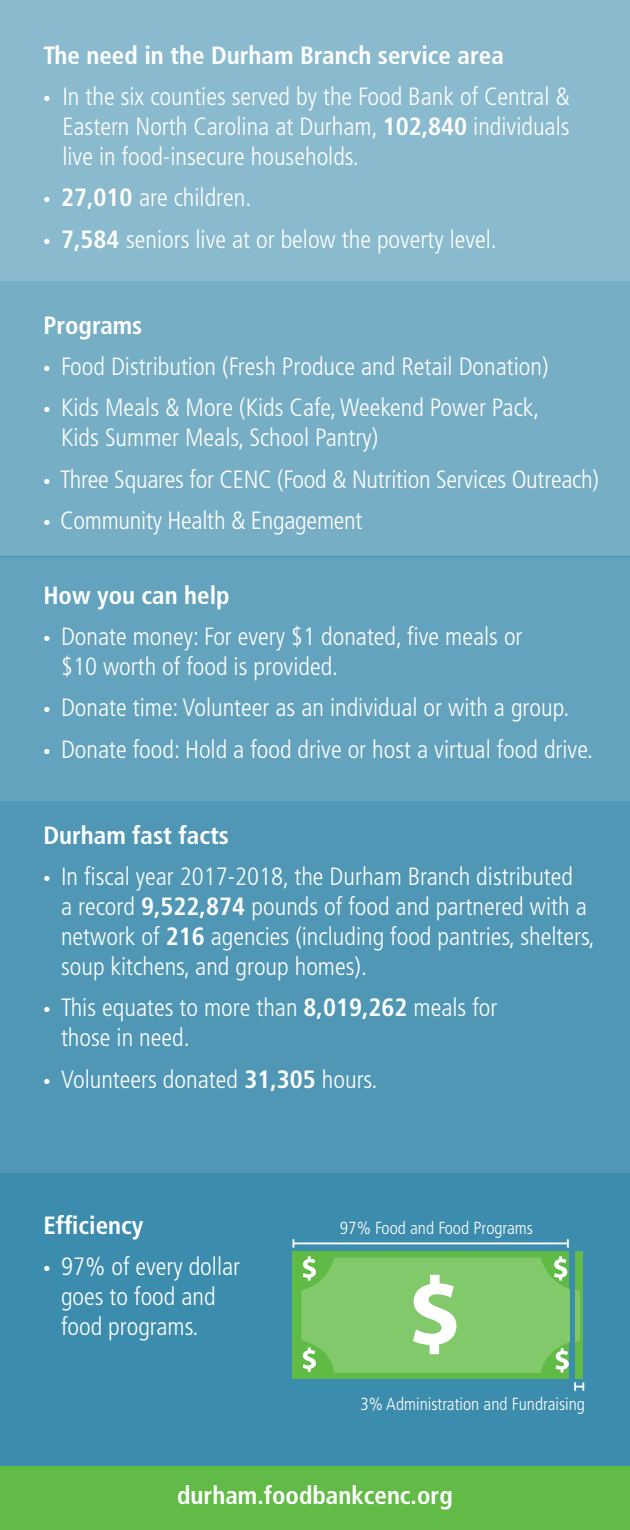
<style>
.page{position:relative;width:630px;height:1530px;background:#fff}
.page>*{position:absolute;margin:0;border:0;box-sizing:border-box;transform-origin:0 0}
.t1{font:300 condensed 25px/30px "Frutiger";color:#fff}
.t2{font:700 condensed 25px "Frutiger";color:#fff}
.t3{font:300 condensed 17.5px "Frutiger";color:#fff}
.s1{font-family:"Myriad Pro";font-weight:400;font-stretch:normal}
.s2{font-weight:700}
</style>
<div class="page">
<div style="left:0;top:0;width:630px;height:281px;background:#8abacd"></div>
<div style="left:0;top:281px;width:630px;height:275px;background:#76aec5"></div>
<div style="left:0;top:556px;width:630px;height:245px;background:#63a3bd"></div>
<div style="left:0;top:801px;width:630px;height:378px;background:#4f97b5"></div>
<div style="left:0;top:1174px;width:630px;height:304px;background:#3c8cad"></div>
<div style="left:0;top:1466px;width:630px;height:64px;background:#62bb46"></div>
<div style="left:292px;top:1251px;width:277px;height:127px;background:#60bb46"></div>
<svg style="left:301px;top:1256px;width:268px;height:117px"></svg>
<div style="left:576px;top:1251px;width:7px;height:127px;background:#62bb46"></div>
<svg style="left:576px;top:1289px;width:4px;height:53px"></svg>
<hr style="left:293px;top:1242px;width:275px;height:2px;background:#fff">
<svg style="left:292px;top:1239px;width:2px;height:9px"></svg>
<svg style="left:567px;top:1239px;width:2px;height:9px"></svg>
<svg style="left:574px;top:1382px;width:10px;height:9px"></svg>
<p class="t2" style="left:43px;top:40px;width:462px">The need in the Durham Branch service area</p>
<p class="t1" style="left:62px;top:82px;width:509px;text-align:justify;text-indent:-19px"><span class="s1">•</span> In the six counties served by the Food Bank of Central &amp; Eastern North Carolina at Durham, <span class="s2">102,840</span> individuals live in food-insecure households.</p>
<p class="t1" style="left:43px;top:183px;width:210px"><span class="s1">•</span> <span class="s2">27,010</span> are children.</p>
<p class="t1" style="left:43px;top:224px;width:455px"><span class="s1">•</span> <span class="s2">7,584</span> seniors live at or below the poverty level.</p>
<p class="t2" style="left:43px;top:310px;width:101px">Programs</p>
<p class="t1" style="left:43px;top:352px;width:507px"><span class="s1">•</span> Food Distribution (Fresh Produce and Retail Donation)</p>
<p class="t1" style="left:61px;top:393px;width:480px;text-indent:-18px"><span class="s1">•</span> Kids Meals &amp; More (Kids Cafe, Weekend Power Pack,<br>Kids Summer Meals, School Pantry)</p>
<p class="t1" style="left:43px;top:464px;width:557px"><span class="s1">•</span> Three Squares for CENC (Food &amp; Nutrition Services Outreach)</p>
<p class="t1" style="left:43px;top:505px;width:321px"><span class="s1">•</span> Community Health &amp; Engagement</p>
<p class="t2" style="left:43px;top:580px;width:188px">How you can help</p>
<p class="t1" style="left:61px;top:622px;width:463px;text-indent:-18px"><span class="s1">•</span> Donate money: For every $1 donated, five meals or $10 worth of food is provided.</p>
<p class="t1" style="left:43px;top:693px;width:528px"><span class="s1">•</span> Donate time: Volunteer as an individual or with a group.</p>
<p class="t1" style="left:43px;top:734px;width:551px"><span class="s1">•</span> Donate food: Hold a food drive or host a virtual food drive.</p>
<p class="t2" style="left:43px;top:820px;width:187px">Durham fast facts</p>
<p class="t1" style="left:61px;top:862px;width:535px;text-indent:-18px"><span class="s1">•</span> In fiscal year 2017-2018, the Durham Branch distributed<br>a record <span class="s2">9,522,874</span> pounds of food and partnered with a network of <span class="s2">216</span> agencies (including food pantries, shelters, soup kitchens, and group homes).</p>
<p class="t1" style="left:61px;top:993px;width:438px;text-indent:-18px"><span class="s1">•</span> This equates to more than <span class="s2">8,019,262</span> meals for those in need.</p>
<p class="t1" style="left:43px;top:1064px;width:336px"><span class="s1">•</span> Volunteers donated <span class="s2">31,305</span> hours.</p>
<p class="t2" style="left:43px;top:1210px;width:102px">Efficiency</p>
<p class="t1" style="left:61px;top:1252px;width:181px;text-indent:-18px"><span class="s1">•</span> 97% of every dollar goes to food and food programs.</p>
<p class="t3" style="left:340px;top:1218px;width:195px">97% Food and Food Programs</p>
<p class="t3" style="left:360px;top:1394px;width:226px">3% Administration and Fundraising</p>
<p class="t2" style="left:177px;top:1480px;width:277px">durham.foodbankcenc.org</p>
</div>
